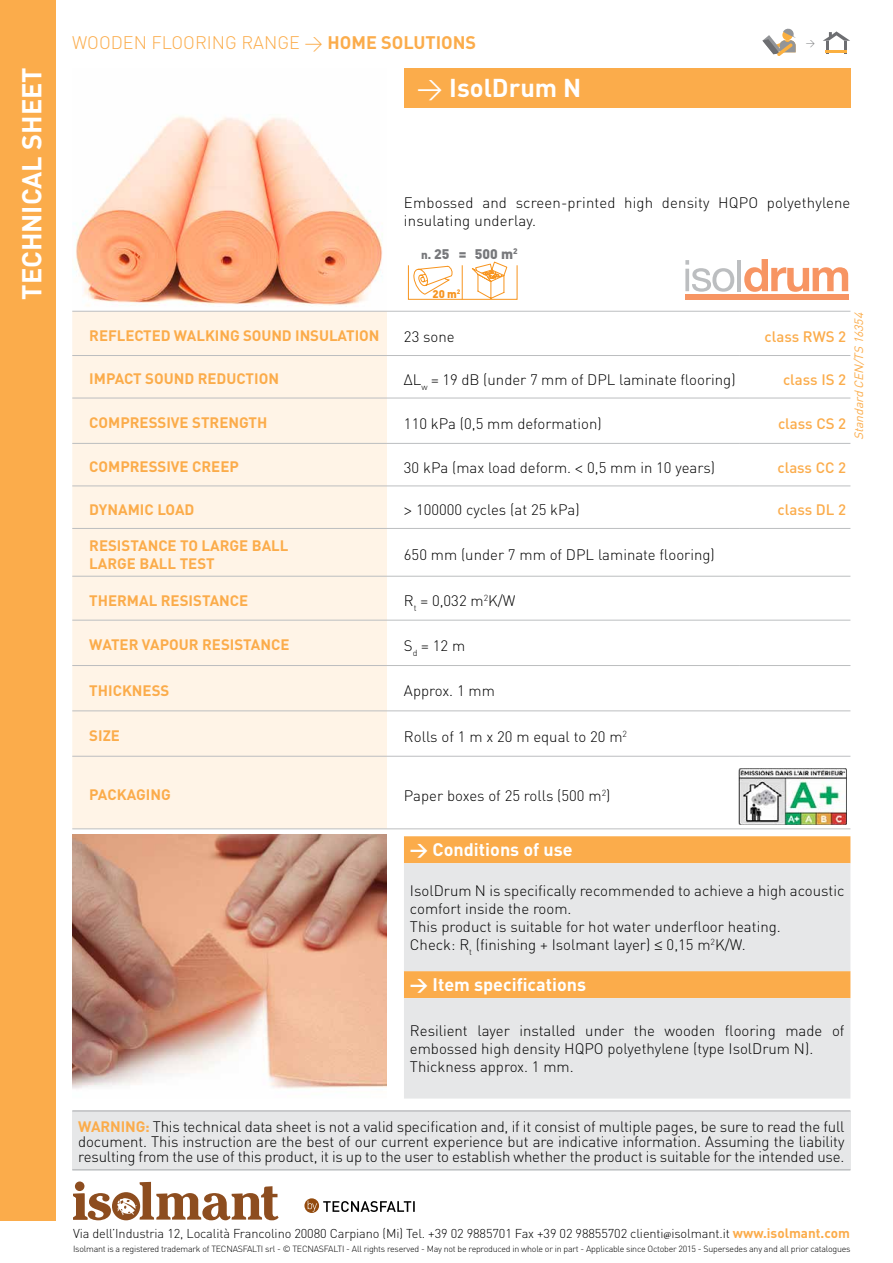
<style>
.page{position:relative;width:893px;height:1263px;background:#fff}
.page>*{position:absolute;margin:0;border:0;box-sizing:border-box;transform-origin:0 0}
.t1{font:700 27px "DIN";color:#fff}
.t2{font:700 25.5px "DIN";color:#fff}
.t3{font:700 18px "DIN";color:#fff}
.t4{font:300 18px "DIN";color:#fbac4b}
.t5{font:300 15px/18px "DIN";color:#000}
.t6{font:700 15px/18px "DIN";color:#fbac4b}
.t7{font:500 15px "DIN";color:#fbac4b}
.t8{font:900 13.8px "DIN";color:#77787b}
.t9{font:300 12.75px "DIN";letter-spacing:-.01em;color:#000}
.t10{font:italic 12px "DIN";color:#fbac4b}
.t11{font:900 11.1px "DIN";color:#f7941e}
.t12{font:300 9px "DIN";color:#6d6e71}
.t13{font:300 8.85px "DIN";letter-spacing:-.025em;color:#000}
.s1{font-weight:700}
.s2{font-weight:400}
.s3{font-size:11.55px}
.s4{font-family:"Minion Pro";font-weight:400}
.s5{font-weight:700;color:#fbac4b}
.s6{font-family:"Minion Pro";font-weight:400;font-size:10.5px}
.s7{font-weight:700;font-size:13.5px;color:#fbac4b}
</style>
<div class="page">
<svg style="left:304px;top:1198px;width:15px;height:15px"></svg>
<svg style="left:323px;top:1201px;width:92px;height:11px"></svg>
<svg style="left:308px;top:1200px;width:9px;height:12px"></svg>
<hr style="left:892px;top:0;width:1px;height:1220px;background:#fbac4b">
<div style="left:0;top:0;width:55px;height:1220px;background:#fbac4b"></div>
<svg style="left:73px;top:1181px;width:38px;height:39px"></svg>
<div style="left:112px;top:1192px;width:28px;height:28px;background:#8d4d1f;border-radius:50%"></div>
<svg style="left:117px;top:1182px;width:162px;height:38px"></svg>
<div style="left:72px;top:1111px;width:778px;height:59px;background:#e6e7e8"></div>
<hr style="left:72px;top:1110px;width:778px;height:2px;background:#bcbec0">
<hr style="left:72px;top:1169px;width:778px;height:1px;background:#bcbec0">
<div style="left:404px;top:68px;width:446px;height:40px;background:#fbac4b"></div>
<img style="left:72px;top:116px;width:315px;height:195px">
<div style="left:72px;top:312px;width:315px;height:516px;background:#fff4e7"></div>
<hr style="left:72px;top:311px;width:315px;height:1px;background:#bcbec0">
<hr style="left:387px;top:311px;width:353px;height:1px;background:#bcbec0">
<hr style="left:740px;top:311px;width:110px;height:1px;background:#bcbec0">
<hr style="left:72px;top:355px;width:315px;height:1px;background:#bcbec0">
<hr style="left:387px;top:355px;width:353px;height:1px;background:#bcbec0">
<hr style="left:740px;top:355px;width:110px;height:1px;background:#bcbec0">
<hr style="left:72px;top:398px;width:315px;height:1px;background:#bcbec0">
<hr style="left:387px;top:398px;width:353px;height:1px;background:#bcbec0">
<hr style="left:740px;top:398px;width:110px;height:1px;background:#bcbec0">
<hr style="left:72px;top:443px;width:315px;height:1px;background:#bcbec0">
<hr style="left:387px;top:443px;width:353px;height:1px;background:#bcbec0">
<hr style="left:740px;top:443px;width:110px;height:1px;background:#bcbec0">
<hr style="left:72px;top:485px;width:315px;height:1px;background:#bcbec0">
<hr style="left:387px;top:485px;width:353px;height:1px;background:#bcbec0">
<hr style="left:740px;top:485px;width:110px;height:1px;background:#bcbec0">
<hr style="left:72px;top:528px;width:315px;height:1px;background:#bcbec0">
<hr style="left:387px;top:528px;width:353px;height:1px;background:#bcbec0">
<hr style="left:740px;top:528px;width:110px;height:1px;background:#bcbec0">
<hr style="left:72px;top:576px;width:315px;height:1px;background:#bcbec0">
<hr style="left:387px;top:576px;width:353px;height:1px;background:#bcbec0">
<hr style="left:740px;top:576px;width:110px;height:1px;background:#bcbec0">
<hr style="left:72px;top:620px;width:315px;height:1px;background:#bcbec0">
<hr style="left:387px;top:620px;width:353px;height:1px;background:#bcbec0">
<hr style="left:740px;top:620px;width:110px;height:1px;background:#bcbec0">
<hr style="left:72px;top:665px;width:315px;height:1px;background:#bcbec0">
<hr style="left:387px;top:665px;width:353px;height:1px;background:#bcbec0">
<hr style="left:740px;top:665px;width:110px;height:1px;background:#bcbec0">
<hr style="left:72px;top:710px;width:315px;height:1px;background:#bcbec0">
<hr style="left:387px;top:710px;width:353px;height:1px;background:#bcbec0">
<hr style="left:740px;top:710px;width:110px;height:1px;background:#bcbec0">
<hr style="left:72px;top:756px;width:315px;height:1px;background:#bcbec0">
<hr style="left:72px;top:828px;width:315px;height:1px;background:#bcbec0">
<hr style="left:387px;top:756px;width:353px;height:1px;background:#bcbec0">
<hr style="left:740px;top:756px;width:110px;height:1px;background:#bcbec0">
<hr style="left:387px;top:828px;width:353px;height:1px;background:#bcbec0">
<hr style="left:740px;top:828px;width:110px;height:1px;background:#bcbec0">
<img style="left:739px;top:768px;width:107px;height:57px">
<svg style="left:413px;top:267px;width:40px;height:28px"></svg>
<div style="left:408px;top:265px;width:110px;height:35px;border:1px solid #f7941e"></div>
<hr style="left:462px;top:265px;width:1px;height:34px;background:#f7941e">
<svg style="left:469px;top:261px;width:39px;height:38px"></svg>
<svg style="left:685px;top:260px;width:49px;height:32px"></svg>
<hr style="left:737px;top:260px;width:4px;height:31px;background:#bcbec0">
<div style="left:685px;top:295px;width:163px;height:5px;background:#f79563"></div>
<svg style="left:744px;top:259px;width:104px;height:33px"></svg>
<div style="left:404px;top:836px;width:446px;height:27px;background:#fbac4b"></div>
<svg style="left:404px;top:863px;width:446px;height:235px;background:#e8e0d6"></svg>
<img style="left:72px;top:834px;width:315px;height:255px">
<svg style="left:762px;top:28px;width:34px;height:28px"></svg>
<svg style="left:823px;top:31px;width:27px;height:22px"></svg>
<h1 class="t1" style="left:14px;top:300px;width:234px;rotate:-90deg">TECHNICAL SHEET</h1>
<p class="t4" style="left:72px;top:32px;width:405px">WOODEN FLOORING RANGE &gt; <span class="s1">HOME SOLUTIONS</span></p>
<p class="t12" style="left:806px;top:37px;width:11px">&gt;</p>
<h2 class="t2" style="left:417px;top:71px;width:166px"><span class="s2">&gt;</span> IsolDrum N</h2>
<p class="t5" style="left:404px;top:193px;width:448px">Embossed and screen-printed high density HQPO polyethylene insulating underlay.</p>
<p class="t8" style="left:421px;top:244px;width:98px"><span class="s3">n.</span> 25 = 500 m<sup>2</sup></p>
<p class="t11" style="left:432px;top:286px;width:30px">20 m<sup>2</sup></p>
<p class="t6" style="left:89px;top:326px;width:292px">REFLECTED WALKING SOUND INSULATION</p>
<p class="t5" style="left:404px;top:327px;width:52px">23 sone</p>
<p class="t7" style="left:764px;top:327px;width:83px">class RWS 2</p>
<p class="t6" style="left:89px;top:369px;width:191px">IMPACT SOUND REDUCTION</p>
<p class="t5" style="left:404px;top:370px;width:333px">ΔL<sub>w</sub> = 19 dB (under 7 mm of DPL laminate flooring)</p>
<p class="t7" style="left:783px;top:370px;width:65px">class IS 2</p>
<p class="t6" style="left:89px;top:413px;width:180px">COMPRESSIVE STRENGTH</p>
<p class="t5" style="left:404px;top:414px;width:199px">110 kPa (0,5 mm deformation)</p>
<p class="t7" style="left:778px;top:414px;width:70px">class CS 2</p>
<p class="t6" style="left:89px;top:457px;width:151px">COMPRESSIVE CREEP</p>
<p class="t5" style="left:404px;top:458px;width:313px">30 kPa (max load deform. <span class="s4">&lt;</span> 0,5 mm in 10 years)</p>
<p class="t7" style="left:777px;top:458px;width:70px">class CC 2</p>
<p class="t6" style="left:89px;top:500px;width:107px">DYNAMIC LOAD</p>
<p class="t5" style="left:404px;top:501px;width:177px"><span class="s4">&gt;</span> 100000 cycles (at 25 kPa)</p>
<p class="t7" style="left:778px;top:500px;width:70px">class DL 2</p>
<p class="t6" style="left:89px;top:536px;width:201px">RESISTANCE TO LARGE BALL<br>LARGE BALL TEST</p>
<p class="t5" style="left:404px;top:546px;width:312px">650 mm (under 7 mm of DPL laminate flooring)</p>
<p class="t6" style="left:89px;top:591px;width:161px">THERMAL RESISTANCE</p>
<p class="t5" style="left:404px;top:592px;width:113px">R<sub>t</sub> = 0,032 m<sup>2</sup>K/W</p>
<p class="t6" style="left:89px;top:635px;width:202px">WATER VAPOUR RESISTANCE</p>
<p class="t5" style="left:404px;top:636px;width:63px">S<sub>d</sub> = 12 m</p>
<p class="t6" style="left:89px;top:681px;width:82px">THICKNESS</p>
<p class="t5" style="left:404px;top:682px;width:92px">Approx. 1 mm</p>
<p class="t6" style="left:89px;top:726px;width:32px">SIZE</p>
<p class="t5" style="left:404px;top:727px;width:225px">Rolls of 1 m x 20 m equal to 20 m<sup>2</sup></p>
<p class="t10" style="left:851px;top:440px;width:132px;rotate:-90deg">StandardCEN/TS16354</p>
<p class="t6" style="left:89px;top:785px;width:83px">PACKAGING</p>
<p class="t5" style="left:404px;top:786px;width:208px">Paper boxes of 25 rolls (500 m<sup>2</sup>)</p>
<p class="t3" style="left:410px;top:837px;width:164px">&gt; Conditions of use</p>
<p class="t5" style="left:410px;top:882px;width:436px">IsolDrum N is specifically recommended to achieve a high acoustic comfort inside the room.<br>This product is suitable for hot water underfloor heating.<br>Check: R<sub>t</sub> (finishing + Isolmant layer) <span class="s4">≤</span> 0,15 m<sup>2</sup>K/W.</p>
<p class="t3" style="left:410px;top:972px;width:178px">&gt; Item specifications</p>
<p class="t5" style="left:410px;top:1022px;width:436px">Resilient layer installed under the wooden flooring made of embossed high density HQPO polyethylene (type IsolDrum N).<br>Thickness approx. 1 mm.</p>
<p class="t5" style="left:78px;top:1118px;width:768px;line-height:15px;text-align:justify"><span class="s5">WARNING:</span> This technical data sheet is not a valid specification and, if it consist of multiple pages, be sure to read the full document. This instruction are the best of our current experience but are indicative information. Assuming the liability resulting from the use of this product, it is up to the user to establish whether the product is suitable for the intended use.</p>
<p class="t9" style="left:73px;top:1225px;width:778px">Via dell’Industria 12, Località Francolino 20080 Carpiano (Mi) Tel. +39 02 9885701 Fax +39 02 98855702 clienti<span class="s6">@</span>isolmant.it <span class="s7">www.isolmant.com</span></p>
<p class="t13" style="left:73px;top:1243px;width:779px">Isolmant is a registered trademark of TECNASFALTI srl - © TECNASFALTI - All rights reserved - May not be reproduced in whole or in part - Applicable since October 2015 - Supersedes any and all prior catalogues</p>
</div>
